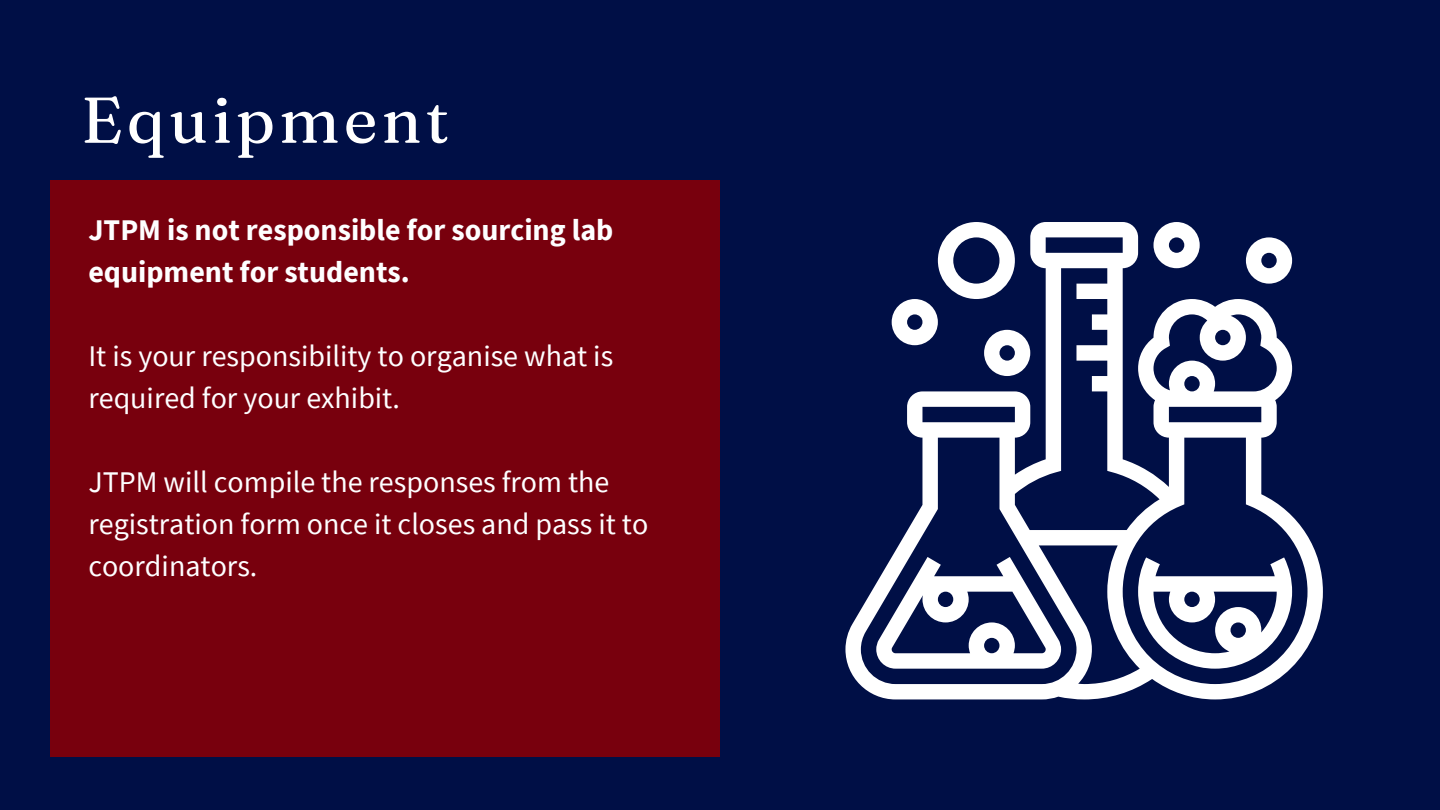
<style>
.page{position:relative;width:1440px;height:810px;background:#000f46}
.page>*{position:absolute;margin:0;border:0;box-sizing:border-box;transform-origin:0 0}
.t1{font:64.5px "Fraunces 9 pt";letter-spacing:.06em;color:#fff}
.t2{font:30px/42px "Source Sans Pro";color:#fefeff}
.t3{font:700 30px/42px "Source Sans Pro";color:#fefeff}
</style>
<div class="page">
<svg style="left:845px;top:222px;width:478px;height:477px"></svg>
<svg style="left:1138px;top:557px;width:154px;height:112px"></svg>
<svg style="left:876px;top:557px;width:185px;height:112px"></svg>
<svg style="left:1246px;top:237px;width:46px;height:47px"></svg>
<svg style="left:1154px;top:222px;width:46px;height:46px"></svg>
<svg style="left:892px;top:222px;width:138px;height:154px"></svg>
<div style="left:50px;top:180px;width:670px;height:576px;background:#78000d"></div>
<p class="t1" style="left:81px;top:80px;width:370px">Equipment</p>
<h1 class="t3" style="left:88px;top:209px;width:526px">JTPM is not responsible for sourcing lab equipment for students.</h1>
<h2 class="t2" style="left:88px;top:335px;width:526px">It is your responsibility to organise what is required for your exhibit.</h2>
<p class="t2" style="left:88px;top:461px;width:561px">JTPM will compile the responses from the registration form once it closes and pass it to coordinators.</p>
</div>
